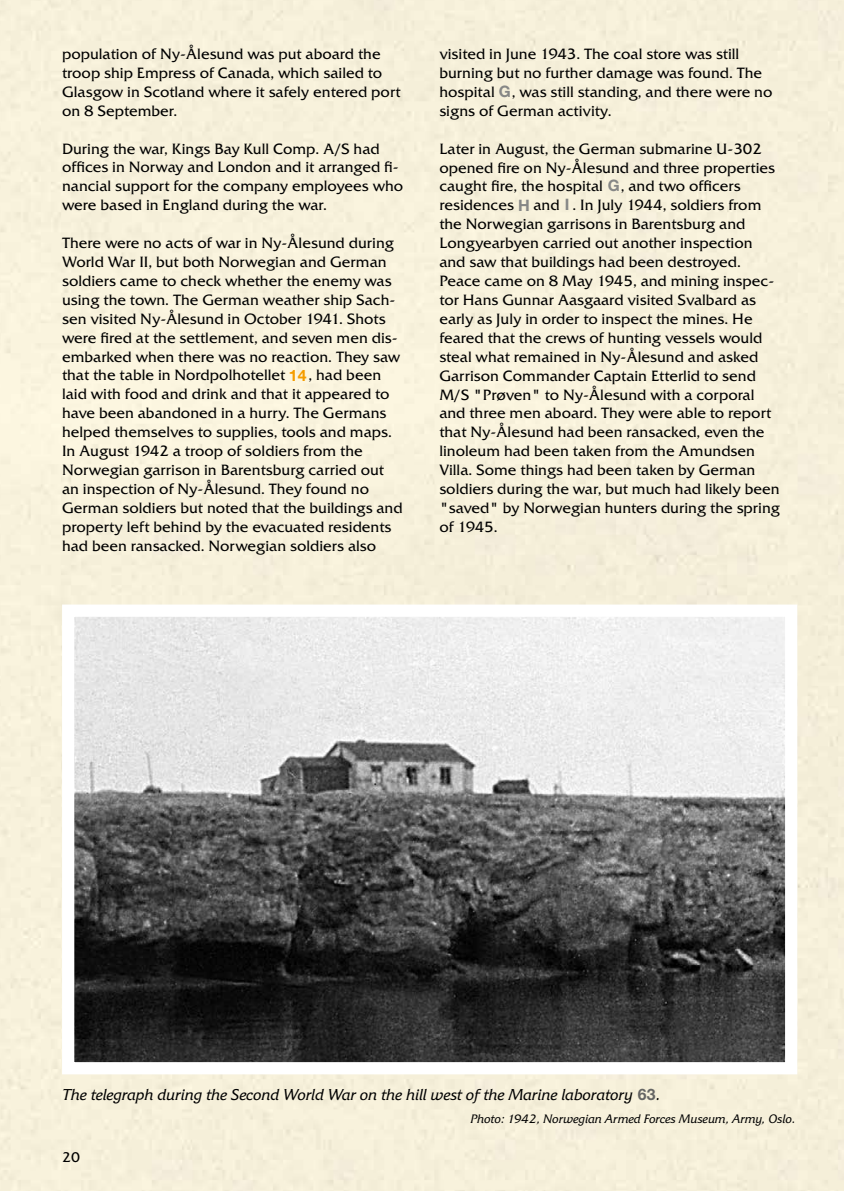
<style>
.page{position:relative;width:844px;height:1191px;background:#fff}
.page>*{position:absolute;margin:0;border:0;box-sizing:border-box;transform-origin:0 0}
.t1{font:italic 15.75px "Friz Qua";color:#000}
.t2{font:700 15.75px "Helvetica Neue LT Pro";color:#868786}
.t3{font:14.88px/18.9px "Friz Qua";color:#000}
.t4{font:14px "Friz Qua";color:#000}
.t5{font:italic 12.25px "Friz Qua";color:#000}
.s1{font-family:"Helvetica Neue LT Pro";font-weight:700;font-size:15.75px;color:#f59d00}
.s2{font-family:"Helvetica Neue LT Pro";font-weight:700;font-size:15.75px;color:#868786}
.s3{font-family:"Helvetica Neue LT Pro";font-weight:700;font-style:normal;color:#656564}
</style>
<div class="page">
<img style="left:75px;top:617px;width:709px;height:444px">
<div style="left:62px;top:604px;width:735px;height:470px;border:12px solid #fff"></div>
<p class="t3" style="left:62px;top:44px;width:340px">population of Ny-Ålesund was put aboard the troop ship Empress of Canada, which sailed to Glasgow in Scotland where it safely entered port on 8 September.</p>
<p class="t3" style="left:62px;top:139px;width:342px">During the war, Kings Bay Kull Comp. A/S had offices in Norway and London and it arranged fi&shy;nancial support for the company employees who were based in England during the war.</p>
<p class="t3" style="left:62px;top:233px;width:342px">There were no acts of war in Ny-Ålesund during World War II, but both Norwegian and German soldiers came to check whether the enemy was using the town. The German weather ship Sach&shy;sen visited Ny-Ålesund in October 1941. Shots were fired at the settlement, and seven men dis&shy;embarked when there was no reaction. They saw that the table in Nordpolhotellet <span class="s1">14</span>, had been laid with food and drink and that it appeared to have been abandoned in a hurry. The Germans helped themselves to supplies, tools and maps.<br>In August 1942 a troop of soldiers from the Norwegian garrison in Barentsburg carried out an inspection of Ny-Ålesund. They found no German soldiers but noted that the buildings and property left behind by the evacuated residents had been ransacked. Norwegian soldiers also</p>
<p class="t3" style="left:439px;top:44px;width:334px">visited in June 1943. The coal store was still burning but no further damage was found. The hospital , was still standing, and there were no signs of German activity.</p>
<p class="t3" style="left:439px;top:139px;width:342px">Later in August, the German submarine U-302 opened fire on Ny-Ålesund and three properties caught fire, the hospital , and two officers residences <span class="s2">H</span> and . In July 1944, soldiers from the Norwegian garrisons in Barentsburg and Longyearbyen carried out another inspection and saw that buildings had been destroyed.<br>Peace came on 8 May 1945, and mining inspec&shy;tor Hans Gunnar Aasgaard visited Svalbard as early as July in order to inspect the mines. He feared that the crews of hunting vessels would steal what remained in Ny-Ålesund and asked Garrison Commander Captain Etterlid to send M/S "Prøven" to Ny-Ålesund with a corporal and three men aboard. They were able to report that Ny-Ålesund had been ransacked, even the linoleum had been taken from the Amundsen Villa. Some things had been taken by German soldiers during the war, but much had likely been "saved" by Norwegian hunters during the spring of 1945.</p>
<p class="t2" style="left:499px;top:82px;width:13px">G</p>
<p class="t2" style="left:607px;top:176px;width:13px">G</p>
<p class="t2" style="left:565px;top:194px;width:6px">I</p>
<p class="t1" style="left:62px;top:1085px;width:600px">The telegraph during the Second World War on the hill west of the Marine laboratory <span class="s3">63</span>.</p>
<p class="t5" style="left:470px;top:1111px;width:326px">Photo: 1942, Norwegian Armed Forces Museum, Army, Oslo.</p>
<p class="t4" style="left:62px;top:1148px;width:19px">20</p>
</div>
